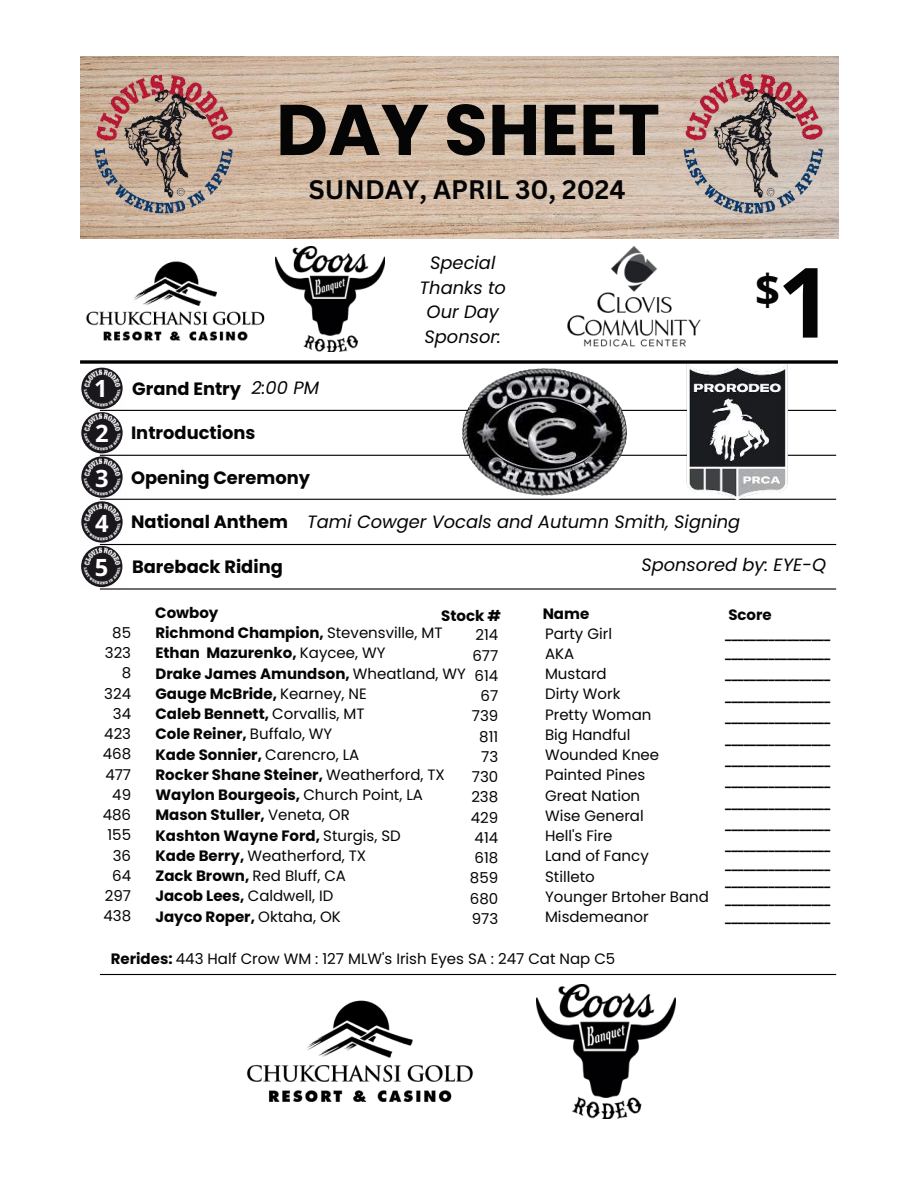
<style>
.page{position:relative;width:918px;height:1188px;background:#fff}
.page>*{position:absolute;margin:0;border:0;box-sizing:border-box;transform-origin:0 0}
.t1{font:700 97.2px "Open Sans";color:#060505}
.t2{font:700 71.55px "Poppins";color:#060505}
.t3{font:700 43.65px "Open Sans";color:#060505}
.t4{font:700 26.1px "Canva Sans";color:#060505}
.t5{font:700 23.7px/44.5px "Open Sans";color:#fff;text-align:justify}
.t6{font:italic 17.85px/24.9px "Poppins";color:#060505;text-align:center}
.t7{font:700 17.85px "Poppins";color:#060505}
.t8{font:700 15px/20.2px "Poppins";color:#060505}
.t9{font:15px/20.2px "Poppins";color:#060505;text-align:right}
.t10{font:700 13.5px/21.3px "Canva Sans";color:#060505;text-align:justify}
.s1{font-family:"Open Sans";font-size:23.7px;color:#fff}
.s2{font-weight:400}
.s3{font-weight:700}
</style>
<div class="page">
<img style="left:80px;top:56px;width:758px;height:182px">
<img style="left:80px;top:61px;width:177px;height:172px">
<img style="left:669px;top:60px;width:170px;height:173px">
<svg style="left:80px;top:360px;width:758px;height:4px"></svg>
<img style="left:275px;top:246px;width:109px;height:106px">
<img style="left:86px;top:261px;width:179px;height:80px">
<hr style="left:100px;top:410px;width:736px;height:1px;background:#000">
<img style="left:80px;top:367px;width:47px;height:223px">
<img style="left:537px;top:984px;width:138px;height:134px">
<img style="left:246px;top:1000px;width:228px;height:102px">
<svg style="left:81px;top:412px;width:42px;height:41px"></svg>
<hr style="left:100px;top:455px;width:736px;height:1px;background:#000">
<svg style="left:81px;top:456px;width:42px;height:42px"></svg>
<hr style="left:100px;top:499px;width:736px;height:1px;background:#000">
<svg style="left:81px;top:501px;width:42px;height:42px"></svg>
<svg style="left:81px;top:546px;width:41px;height:41px"></svg>
<hr style="left:100px;top:544px;width:736px;height:1px;background:#000">
<img style="left:681px;top:360px;width:133px;height:141px">
<img style="left:409px;top:360px;width:272px;height:140px">
<hr style="left:100px;top:588px;width:736px;height:2px;background:#000">
<hr style="left:100px;top:974px;width:736px;height:1px;background:#000">
<img style="left:565px;top:230px;width:139px;height:132px">
<h2 class="t2" style="left:276px;top:88px;width:385px">DAY SHEET</h2>
<h3 class="t4" style="left:309px;top:174px;width:318px">SUNDAY, APRIL 30, 2024</h3>
<p class="t6" style="left:420px;top:250px;width:88px">Special<br>Thanks to<br>Our Day<br>Sponsor:</p>
<h1 class="t1" style="left:777px;top:234px;width:57px">1</h1>
<h3 class="t3" style="left:755px;top:259px;width:26px">$</h3>
<p class="t7" style="left:94px;top:378px;width:148px"><span class="s1">1</span> Grand Entry</p>
<p class="t7" style="left:131px;top:422px;width:126px">Introductions</p>
<p class="t7" style="left:131px;top:468px;width:181px">Opening Ceremony</p>
<p class="t7" style="left:131px;top:512px;width:158px">National Anthem</p>
<p class="t6" style="left:252px;top:375px;width:69px">2:00 PM</p>
<h3 class="t5" style="left:95px;top:411px;width:15px">2<br>3<br>4<br>5</h3>
<p class="t6" style="left:307px;top:510px;width:435px">Tami Cowger Vocals and Autumn Smith, Signing</p>
<p class="t6" style="left:641px;top:553px;width:186px">Sponsored by: EYE-Q</p>
<p class="t7" style="left:132px;top:556px;width:152px">Bareback Riding</p>
<p class="t8" style="left:155px;top:603px;width:65px">Cowboy</p>
<p class="t8" style="left:441px;top:606px;width:61px">Stock #</p>
<p class="t8" style="left:543px;top:604px;width:48px">Name</p>
<p class="t8" style="left:728px;top:605px;width:45px">Score</p>
<p class="t10" style="left:725px;top:625px;width:107px;line-height:19px">_________________ _________________</p>
<p class="t10" style="left:725px;top:664px;width:107px">_________________ _________________ _________________ _________________ _________________ _________________ _________________ _________________ _________________</p>
<p class="t10" style="left:725px;top:856px;width:107px;line-height:17.5px">_________________ _________________ _________________ _________________</p>
<p class="t9" style="left:103px;top:623px;width:30px">85<br>323<br>8<br>324<br>34<br>423<br>468<br>477<br>49<br>486<br>155<br>36<br>64<br>297<br>438</p>
<p class="t8" style="left:155px;top:623px;width:312px">Richmond Champion, <span class="s2">Stevensville, MT<br></span>Ethan Mazurenko, <span class="s2">Kaycee, WY<br></span>Drake James Amundson, <span class="s2">Wheatland, WY<br></span>Gauge McBride, <span class="s2">Kearney, NE<br></span>Caleb Bennett, <span class="s2">Corvallis, MT<br></span>Cole Reiner, <span class="s2">Buffalo, WY<br></span>Kade Sonnier, <span class="s2">Carencro, LA<br></span>Rocker Shane Steiner, <span class="s2">Weatherford, TX<br></span>Waylon Bourgeois, <span class="s2">Church Point, LA<br></span>Mason Stuller, <span class="s2">Veneta, OR<br></span>Kashton Wayne Ford, <span class="s2">Sturgis, SD<br></span>Kade Berry, <span class="s2">Weatherford, TX<br></span>Zack Brown, <span class="s2">Red Bluff, CA<br></span>Jacob Lees, <span class="s2">Caldwell, ID<br></span>Jayco Roper, <span class="s2">Oktaha, OK</span></p>
<p class="t9" style="left:470px;top:625px;width:30px">214<br>677<br>614<br>67<br>739<br>811<br>73<br>730<br>238<br>429<br>414<br>618<br>859<br>680<br>973</p>
<p class="t9" style="left:545px;top:623px;width:165px;text-align:left">Party Girl<br>AKA<br>Mustard<br>Dirty Work<br>Pretty Woman<br>Big Handful<br>Wounded Knee<br>Painted Pines<br>Great Nation<br>Wise General<br>Hell's Fire<br>Land of Fancy<br>Stilleto<br>Younger Brtoher Band<br>Misdemeanor</p>
<p class="t9" style="left:111px;top:949px;width:506px"><span class="s3">Rerides:</span> 443 Half Crow WM : 127 MLW's Irish Eyes SA : 247 Cat Nap C5</p>
</div>
